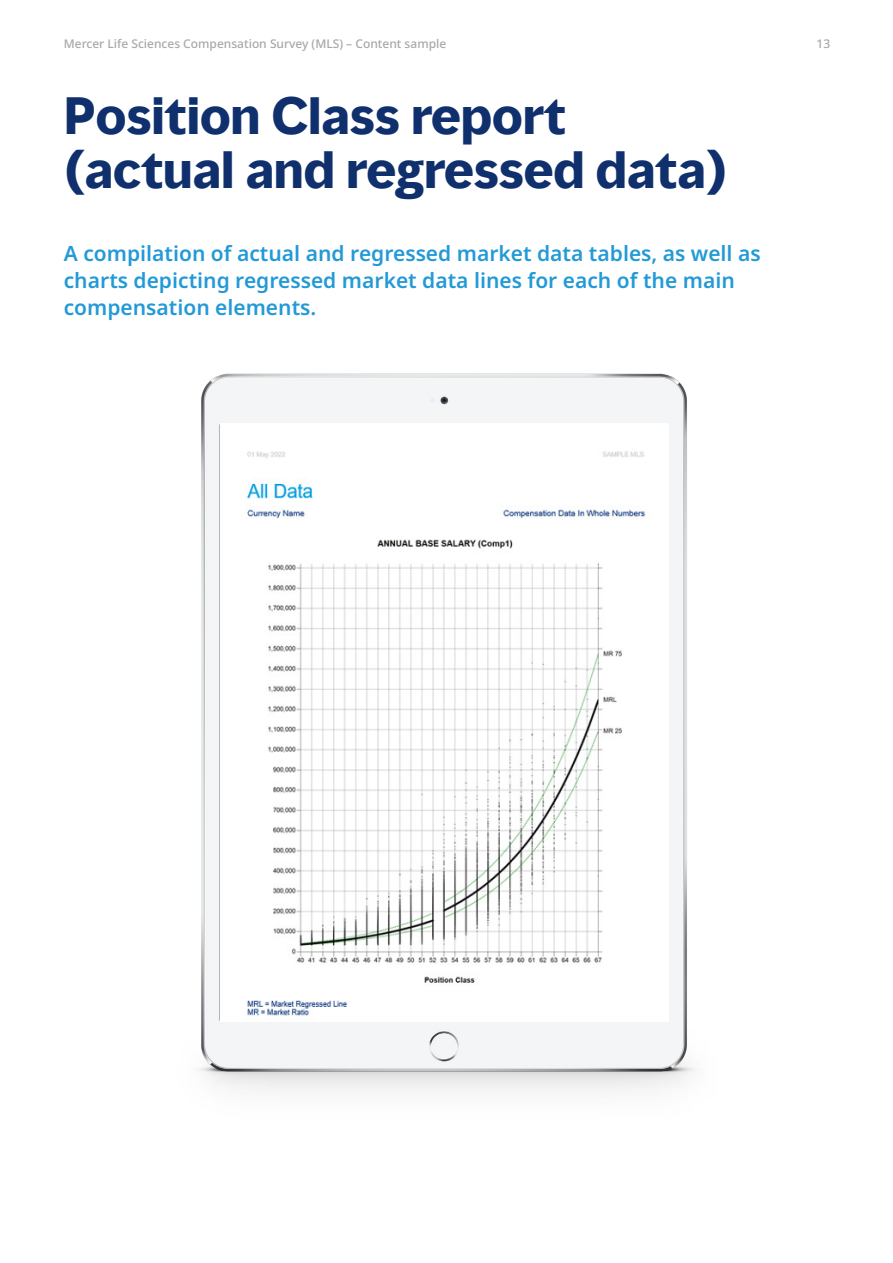
<style>
.page{position:relative;width:893px;height:1263px;background:#fff}
.page>*{position:absolute;margin:0;border:0;box-sizing:border-box;transform-origin:0 0}
.t1{font:700 48px/54px "MMC Display";color:#0f306d}
.t2{font:600 21px/27px "Noto Sans";color:#239ad7}
.t3{font:500 12px "Noto Sans";color:#a8a8a7}
</style>
<div class="page">
<img style="left:198px;top:373px;width:498px;height:718px">
<img style="left:221px;top:423px;width:448px;height:599px">
<p class="t3" style="left:64px;top:35px;width:384px">Mercer Life Sciences Compensation Survey (MLS) – Content sample</p>
<p class="t3" style="left:816px;top:35px;width:15px">13</p>
<h1 class="t1" style="left:64px;top:90px;width:665px">Position Class report (actual and regressed data)</h1>
<p class="t2" style="left:64px;top:240px;width:698px">A compilation of actual and regressed market data tables, as well as charts depicting regressed market data lines for each of the main compensation elements.</p>
</div>
